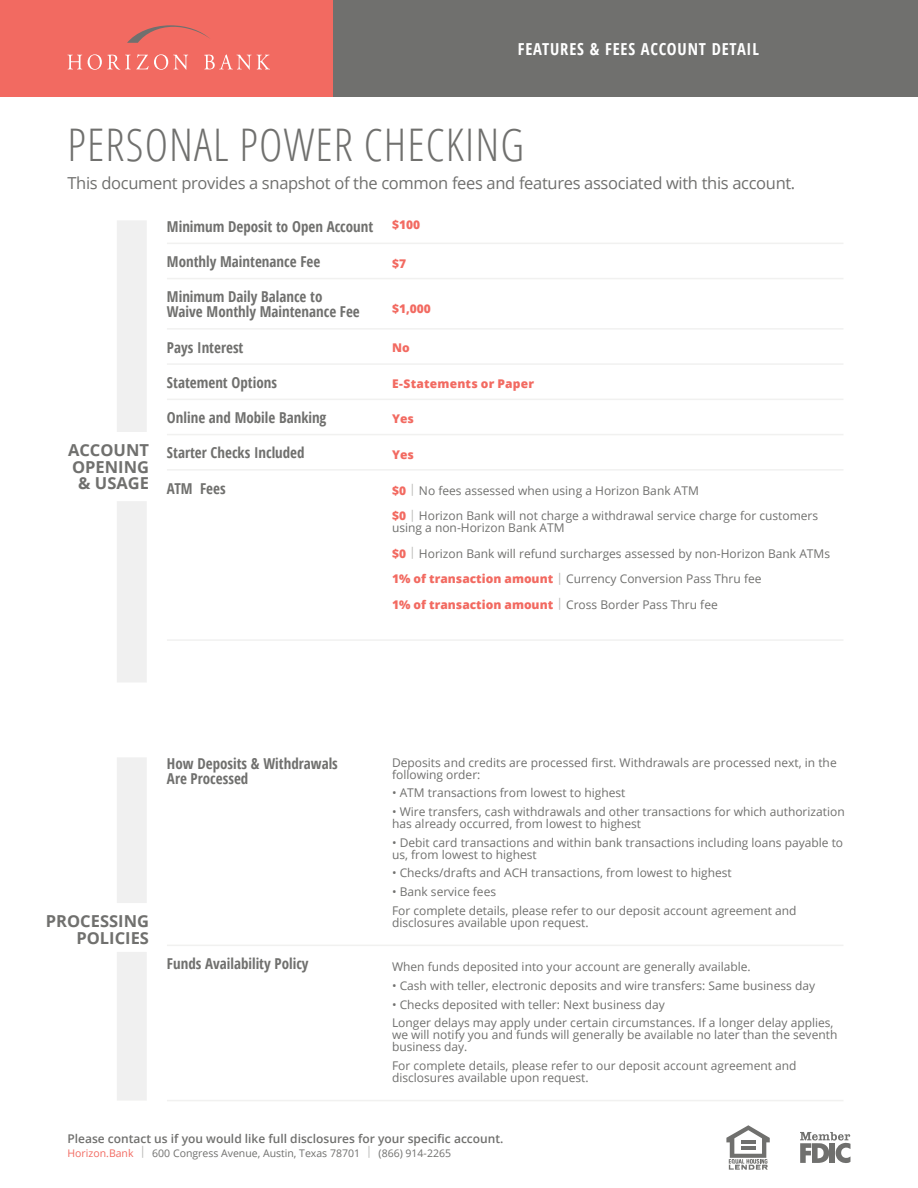
<style>
.page{position:relative;width:918px;height:1188px;background:#fff}
.page>*{position:absolute;margin:0;border:0;box-sizing:border-box;transform-origin:0 0}
.t1{font:300 condensed 45px "Open Sans";letter-spacing:.025em;color:#70706e}
.t2{font:16.5px "Open Sans";letter-spacing:-.02em;color:#70706e}
.Table_Column{font:700 16.5px/16.5px "Open Sans";color:#70706e;text-align:right}
.t3{font:700 condensed 16.5px "Open Sans";letter-spacing:.05em;color:#fff}
.Table_Row{font:700 condensed 15px/15px "Open Sans";color:#70706e}
.Sub_Row{font:12px/12px "Open Sans";color:#70706e}
.Paragraph_Style_1{font:12px/12px "Open Sans";color:#70706e}
.t4{font:600 12px "Open Sans";color:#70706e}
.Sub_Row-2{font:800 12px "Open Sans";letter-spacing:.015em;color:#f26a61}
.Sub_Row-3{font:12px "Open Sans";color:#70706e}
.t5{font:10.5px "Open Sans";color:#70706e}
.s1{font-weight:800;color:#f26a61}
.s2{color:#b8b8b6}
.s3{font-style:inherit}
.s4{color:#f26a61}
.s5{font-size:12px;color:#b8b8b6}
</style>
<div class="page">
<hr style="left:167px;top:243px;width:676px;height:1px;background:#f1f1f0">
<hr style="left:167px;top:278px;width:676px;height:1px;background:#f1f1f0">
<hr style="left:167px;top:328px;width:676px;height:2px;background:#f1f1f0">
<hr style="left:167px;top:363px;width:676px;height:2px;background:#f1f1f0">
<hr style="left:167px;top:399px;width:676px;height:1px;background:#f1f1f0">
<hr style="left:167px;top:434px;width:676px;height:1px;background:#f1f1f0">
<hr style="left:167px;top:469px;width:676px;height:2px;background:#f1f1f0">
<hr style="left:167px;top:639px;width:676px;height:2px;background:#f1f1f0">
<hr style="left:167px;top:945px;width:676px;height:1px;background:#f1f1f0">
<hr style="left:167px;top:1100px;width:676px;height:1px;background:#f1f1f0">
<div style="left:0;top:0;width:334px;height:97px;background:#f26a61"></div>
<div style="left:334px;top:0;width:584px;height:97px;background:#70706e"></div>
<svg style="left:127px;top:25px;width:83px;height:18px"></svg>
<svg style="left:67px;top:55px;width:15px;height:14px"></svg>
<svg style="left:88px;top:54px;width:100px;height:16px"></svg>
<svg style="left:204px;top:54px;width:66px;height:16px"></svg>
<div style="left:117px;top:220px;width:30px;height:212px;background:#f0f0f0"></div>
<div style="left:117px;top:757px;width:30px;height:146px;background:#f0f0f0"></div>
<div style="left:117px;top:952px;width:30px;height:149px;background:#f0f0f0"></div>
<div style="left:117px;top:501px;width:30px;height:182px;background:#f0f0f0"></div>
<svg style="left:726px;top:1125px;width:44px;height:45px"></svg>
<hr style="left:741px;top:1146px;width:14px;height:4px;background:#70706e">
<hr style="left:741px;top:1140px;width:14px;height:4px;background:#70706e">
<svg style="left:800px;top:1132px;width:51px;height:31px"></svg>
<p class="t3" style="left:518px;top:37px;width:243px">FEATURES &amp; FEES ACCOUNT DETAIL</p>
<p class="t1" style="left:68px;top:114px;width:458px">PERSONAL POWER CHECKING</p>
<p class="t2" style="left:67px;top:171px;width:729px">This document provides a snapshot of the common fees and features associated with this account.</p>
<p class="Sub_Row-2" style="left:392px;top:216px;width:30px">$100</p>
<p class="Sub_Row-2" style="left:392px;top:255px;width:16px">$7</p>
<p class="Sub_Row-2" style="left:392px;top:299px;width:40px">$1,000</p>
<p class="Sub_Row-2" style="left:392px;top:338px;width:19px">No</p>
<p class="Sub_Row-2" style="left:392px;top:374px;width:144px">E-Statements or Paper</p>
<p class="Sub_Row-2" style="left:392px;top:410px;width:23px">Yes</p>
<p class="Sub_Row-2" style="left:392px;top:446px;width:23px">Yes</p>
<p class="Sub_Row" style="left:392px;top:484px;width:308px"><span class="s1">$0</span> <span class="s2">|</span> No fees assessed when using a Horizon Bank ATM</p>
<p class="Sub_Row" style="left:392px;top:510px;width:428px"><span class="s1">$0</span> <span class="s2">|</span> Horizon Bank will not charge a withdrawal service charge for customers using a non-Horizon Bank ATM</p>
<p class="Sub_Row" style="left:392px;top:547px;width:440px"><span class="s1">$0</span> <span class="s2">|</span> Horizon Bank will refund surcharges assessed by non-Horizon Bank ATMs</p>
<p class="Sub_Row" style="left:392px;top:573px;width:371px"><span class="s1">1% of transaction amount</span> <span class="s2">|</span> Currency Conversion Pass Thru fee</p>
<p class="Sub_Row" style="left:392px;top:598px;width:327px"><span class="s1">1% of transaction amount</span> <span class="s2">|</span> Cross Border Pass Thru fee</p>
<p class="Table_Row" style="left:167px;top:219px;width:208px">Minimum Deposit to Open Account</p>
<p class="Table_Row" style="left:167px;top:254px;width:155px">Monthly Maintenance Fee</p>
<p class="Table_Row" style="left:167px;top:289px;width:194px">Minimum Daily Balance to<br>Waive Monthly Maintenance Fee</p>
<p class="Table_Row" style="left:167px;top:339px;width:78px">Pays Interest</p>
<p class="Table_Row" style="left:167px;top:375px;width:112px">Statement Options</p>
<p class="Table_Row" style="left:167px;top:410px;width:161px">Online and Mobile Banking</p>
<p class="Table_Row" style="left:167px;top:445px;width:139px">Starter Checks Included</p>
<p class="Table_Row" style="left:167px;top:480px;width:60px">ATM Fees</p>
<p class="Table_Column" style="left:68px;top:442px;width:82px">ACCOUNT<br>OPENING &amp; USAGE</p>
<p class="Table_Row" style="left:167px;top:756px;width:172px">How Deposits &amp; Withdrawals<br>Are Processed</p>
<p class="Table_Column" style="left:46px;top:912px;width:105px">PROCESSING</p>
<p class="Table_Column" style="left:76px;top:929px;width:74px">POLICIES</p>
<p class="Table_Row" style="left:167px;top:956px;width:143px">Funds Availability Policy</p>
<p class="Sub_Row" style="left:392px;top:756px;width:446px">Deposits and credits are processed first. Withdrawals are processed next, in the following order:</p>
<p class="Sub_Row-3" style="left:392px;top:785px;width:235px"><span class="s3">•</span> ATM transactions from lowest to highest</p>
<p class="Sub_Row" style="left:392px;top:805px;width:454px">• Wire transfers, cash withdrawals and other transactions for which authorization has already occurred, from lowest to highest</p>
<p class="Sub_Row" style="left:392px;top:836px;width:453px">• Debit card transactions and within bank transactions including loans payable to us, from lowest to highest</p>
<p class="Sub_Row" style="left:392px;top:867px;width:341px">• Checks/drafts and ACH transactions, from lowest to highest</p>
<p class="Sub_Row" style="left:392px;top:886px;width:106px">• Bank service fees</p>
<p class="Sub_Row" style="left:392px;top:904px;width:406px">For complete details, please refer to our deposit account agreement and disclosures available upon request.</p>
<p class="Paragraph_Style_1" style="left:392px;top:961px;width:360px">When funds deposited into your account are generally available.</p>
<p class="Paragraph_Style_1" style="left:392px;top:979px;width:425px">• Cash with teller, electronic deposits and wire transfers: Same business day</p>
<p class="Paragraph_Style_1" style="left:392px;top:998px;width:274px">• Checks deposited with teller: Next business day</p>
<p class="Paragraph_Style_1" style="left:392px;top:1017px;width:447px">Longer delays may apply under certain circumstances. If a longer delay applies, we will notify you and funds will generally be available no later than the seventh business day.</p>
<p class="Paragraph_Style_1" style="left:392px;top:1060px;width:406px">For complete details, please refer to our deposit account agreement and disclosures available upon request.</p>
<p class="t4" style="left:68px;top:1130px;width:437px">Please contact us if you would like full disclosures for your specific account.</p>
<p class="t5" style="left:68px;top:1146px;width:385px"><span class="s4">Horizon</span><span class="s4">.</span><span class="s4">Bank</span> <span class="s5">|</span> 600 Congress Avenue, Austin, Texas 78701 <span class="s5">|</span> (866) 914-2265</p>
</div>
